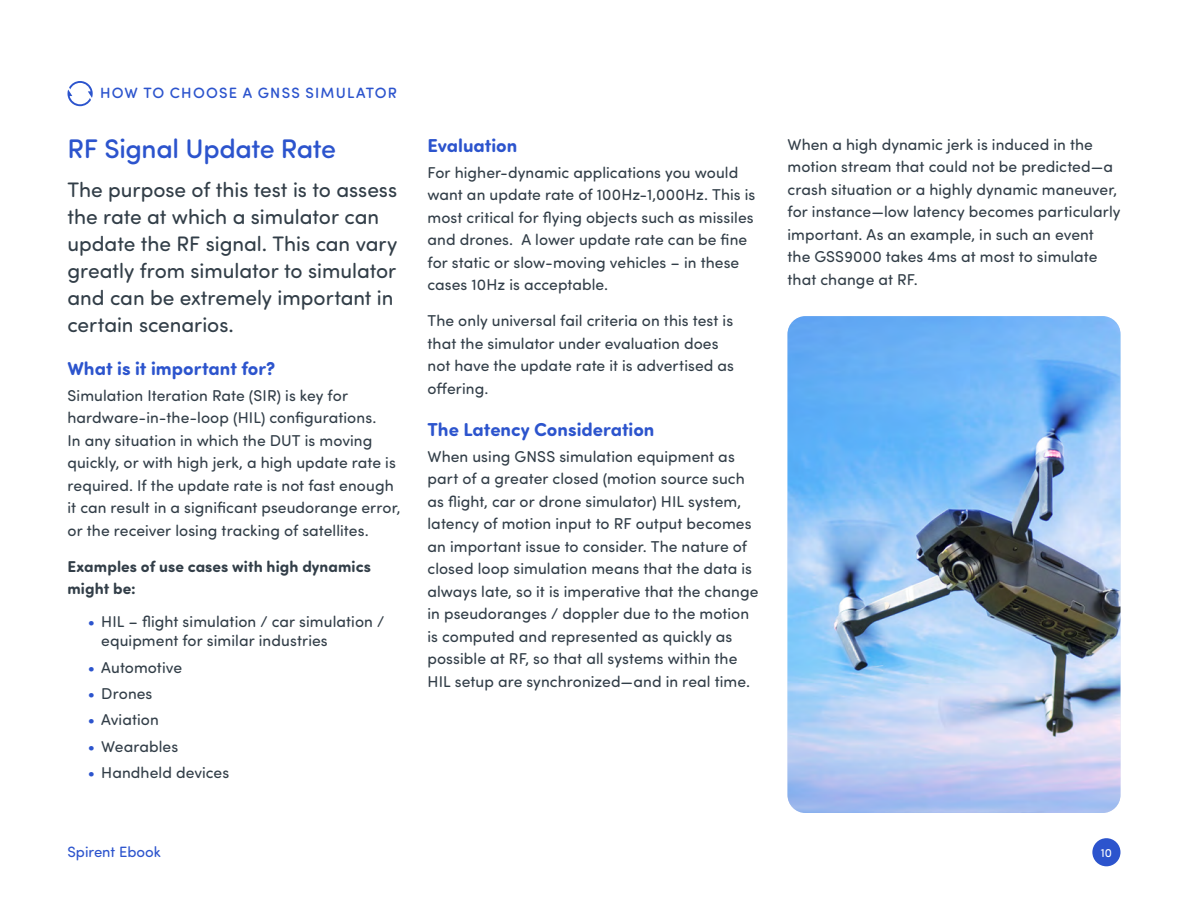
<style>
.page{position:relative;width:1188px;height:918px;background:#fff}
.page>*{position:absolute;margin:0;border:0;box-sizing:border-box;transform-origin:0 0}
.Heading_1{font:500 27px "Sofia Pro Soft";letter-spacing:-.01em;color:#2c54cd}
.Intro_text{font:21px/27px "Sofia Pro Soft";color:#323e48}
.Heading_2{font:700 18.75px "Sofia Pro Soft";color:#2c54cd}
.Body_Text{font:15.75px/22.5px "Sofia Pro Soft";letter-spacing:.005em;color:#323e48}
.Body_Text-2{font:700 15.75px/22.5px "Sofia Pro Soft";letter-spacing:.005em;color:#323e48}
.t1{font:500 15px "Sofia Pro Soft";letter-spacing:.08em;color:#2c54cd}
.t2{font:15px "Sofia Pro Soft";color:#2c54cd}
.t3{font:12px "Sofia Pro Soft";color:#fff}
.s1{color:#2c54cd}
</style>
<div class="page">
<div style="left:1092px;top:838px;width:28px;height:28px;background:#2c54cd;border-radius:50%"></div>
<svg style="left:68px;top:81px;width:25px;height:25px"></svg>
<img style="left:788px;top:316px;width:332px;height:497px">
<p class="t1" style="left:100px;top:82px;width:298px">HOW TO CHOOSE A GNSS SIMULATOR</p>
<p class="Heading_1" style="left:68px;top:129px;width:270px">RF Signal Update Rate</p>
<p class="Intro_text" style="left:68px;top:176px;width:331px">The purpose of this test is to assess the rate at which a simulator can update the RF signal. This can vary greatly from simulator to simulator and can be extremely important in certain scenarios.</p>
<p class="Heading_2" style="left:68px;top:355px;width:209px">What is it important for?</p>
<p class="Body_Text" style="left:68px;top:383px;width:334px">Simulation Iteration Rate (SIR) is key for hardware-in-the-loop (HIL) configurations.<br>In any situation in which the DUT is moving quickly, or with high jerk, a high update rate is required. If the update rate is not fast enough it can result in a significant pseudorange error, or the receiver losing tracking of satellites.</p>
<p class="Body_Text-2" style="left:68px;top:554px;width:305px">Examples of use cases with high dynamics might be:</p>
<p class="Body_Text" style="left:101px;top:611px;width:285px;line-height:19.5px;text-indent:-14px"><span class="s1">•</span> HIL – flight simulation / car simulation / equipment for similar industries</p>
<p class="Body_Text" style="left:88px;top:655px;width:96px"><span class="s1">•</span> Automotive</p>
<p class="Body_Text" style="left:88px;top:682px;width:66px"><span class="s1">•</span> Drones</p>
<p class="Body_Text" style="left:88px;top:708px;width:73px"><span class="s1">•</span> Aviation</p>
<p class="Body_Text" style="left:88px;top:734px;width:92px"><span class="s1">•</span> Wearables</p>
<p class="Body_Text" style="left:88px;top:760px;width:143px"><span class="s1">•</span> Handheld devices</p>
<p class="Heading_2" style="left:428px;top:132px;width:91px">Evaluation</p>
<p class="Body_Text" style="left:428px;top:160px;width:329px">For higher-dynamic applications you would want an update rate of 100Hz-1,000Hz. This is most critical for flying objects such as missiles and drones. A lower update rate can be fine for static or slow-moving vehicles – in these cases 10Hz is acceptable.</p>
<p class="Body_Text" style="left:428px;top:309px;width:308px">The only universal fail criteria on this test is that the simulator under evaluation does not have the update rate it is advertised as offering.</p>
<p class="Heading_2" style="left:428px;top:416px;width:229px">The Latency Consideration</p>
<p class="Body_Text" style="left:428px;top:444px;width:333px">When using GNSS simulation equipment as part of a greater closed (motion source such as flight, car or drone simulator) HIL system, latency of motion input to RF output becomes an important issue to consider. The nature of closed loop simulation means that the data is always late, so it is imperative that the change in pseudoranges / doppler due to the motion is computed and represented as quickly as possible at RF, so that all systems within the HIL setup are synchronized—and in real time.</p>
<p class="Body_Text" style="left:787px;top:132px;width:334px">When a high dynamic jerk is induced in the motion stream that could not be predicted—a crash situation or a highly dynamic maneuver, for instance—low latency becomes particularly important. As an example, in such an event the GSS9000 takes 4ms at most to simulate that change at RF.</p>
<p class="t2" style="left:68px;top:842px;width:95px">Spirent Ebook</p>
<p class="t3" style="left:1101px;top:845px;width:13px">10</p>
</div>
